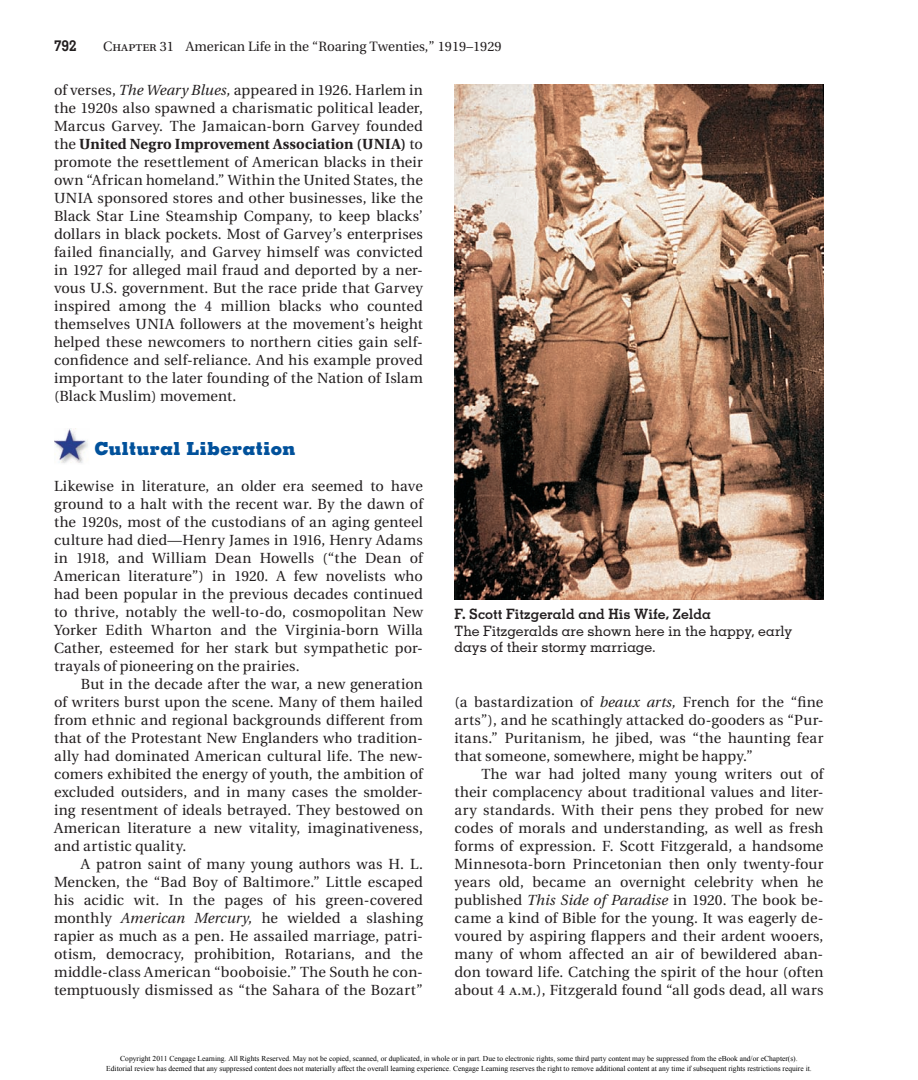
<style>
.page{position:relative;width:918px;height:1080px;background:#fff}
.page>*{position:absolute;margin:0;border:0;box-sizing:border-box;transform-origin:0 0}
.t1{font:800 18px "Memphis LT Std";letter-spacing:.01em;color:#01519b}
.t2{font:700 15px "Memphis LT Std";color:#231f20}
.t3{font:14.7px/18px "Utopia";letter-spacing:.01em;color:#231f20;text-align:justify}
.t4{font:500 14.25px/16.5px "Memphis LT Std";letter-spacing:-.01em;color:#231f20}
.t5{font:700 14.25px "Memphis LT Std";color:#231f20}
.t6{font:13.5px "Utopia";color:#231f20}
.t7{font:7.5px/9.8px "Times New Roman";color:#000;text-align:center}
.s1{font-family:"Utopia Regular SC"}
.s2{font-style:italic}
.s3{font-weight:700}
</style>
<div class="page">
<img style="left:54px;top:429px;width:34px;height:34px">
<img style="left:454px;top:84px;width:370px;height:515px">
<p class="t2" style="left:54px;top:40px;width:24px">792</p>
<p class="t6" style="left:103px;top:41px;width:400px"><span class="s1">Chapter</span> 31 American Life in the “Roaring Twenties,” 1919–1929</p>
<p class="t3" style="left:54px;top:83px;width:371px">of verses, <span class="s2">The Weary Blues,</span> appeared in 1926. Harlem in the 1920s also spawned a charismatic political leader, Marcus Garvey. The Jamaican-born Garvey founded the <span class="s3">United Negro Improvement Association (UNIA)</span> to promote the resettlement of American blacks in their own “African homeland.” Within the United States, the UNIA sponsored stores and other businesses, like the Black Star Line Steamship Company, to keep blacks’ dollars in black pockets. Most of Garvey’s enterprises failed financially, and Garvey himself was convicted in 1927 for alleged mail fraud and deported by a ner&shy;vous U.S. government. But the race pride that Garvey inspired among the 4 million blacks who counted themselves UNIA followers at the movement’s height helped these newcomers to northern cities gain self&shy;confidence and self-reliance. And his example proved important to the later founding of the Nation of Islam (Black Muslim) movement.</p>
<p class="t1" style="left:94px;top:442px;width:203px">Cultural Liberation</p>
<p class="t3" style="left:54px;top:479px;width:371px">Likewise in literature, an older era seemed to have ground to a halt with the recent war. By the dawn of the 1920s, most of the custodians of an aging genteel culture had died—Henry James in 1916, Henry Adams in 1918, and William Dean Howells (“the Dean of American literature”) in 1920. A few novelists who had been popular in the previous decades continued to thrive, notably the well-to-do, cosmopolitan New Yorker Edith Wharton and the Virginia-born Willa Cather, esteemed for her stark but sympathetic por&shy;trayals of pioneering on the prairies.</p>
<p class="t3" style="left:54px;top:677px;width:371px;text-indent:27px">But in the decade after the war, a new generation of writers burst upon the scene. Many of them hailed from ethnic and regional backgrounds different from that of the Protestant New Eng landers who tradition&shy;ally had dominated American cultural life. The new&shy;comers exhibited the energy of youth, the ambition of excluded outsiders, and in many cases the smolder&shy;ing resentment of ideals betrayed. They bestowed on American literature a new vitality, imaginativeness, and artistic quality.</p>
<p class="t3" style="left:54px;top:857px;width:371px;text-indent:27px">A patron saint of many young authors was H. L.<br>Mencken, the “Bad Boy of Baltimore.” Little escaped his acidic wit. In the pages of his green-covered monthly <span class="s2">American Mercury,</span> he wielded a slashing rapier as much as a pen. He assailed marriage, patri&shy;otism, democ racy, prohibition, Rotarians, and the middle-class American “booboisie.” The South he con&shy;temptuously dismissed as “the Sahara of the Bozart”</p>
<p class="t5" style="left:454px;top:609px;width:258px">F. Scott Fitzgerald and His Wife, Zelda</p>
<p class="t4" style="left:454px;top:624px;width:340px">The Fitzgeralds are shown here in the happy, early days of their stormy marriage.</p>
<p class="t3" style="left:454px;top:695px;width:370px">(a bastardization of <span class="s2">beaux arts,</span> French for the “fine arts”), and he scathingly attacked do-gooders as “Pur&shy;itans.” Puritanism, he jibed, was “the haunting fear that someone, somewhere, might be happy.”</p>
<p class="t3" style="left:454px;top:767px;width:371px;text-indent:27px">The war had jolted many young writers out of their complacency about traditional values and liter&shy;ary standards. With their pens they probed for new codes of morals and understanding, as well as fresh forms of expression. F. Scott Fitzgerald, a handsome Minnesota-born Princetonian then only twenty-four years old, became an overnight celebrity when he published <span class="s2">This Side of Paradise</span> in 1920. The book be&shy;came a kind of Bible for the young. It was eagerly de&shy;voured by aspiring flappers and their ardent wooers, many of whom affected an air of bewildered aban&shy;don toward life. Catching the spirit of the hour (often about 4 <span class="s1">a.m.</span>), Fitzgerald found “all gods dead, all wars</p>
<p class="t7" style="left:106px;top:1054px;width:707px">Copyright 2011 Cengage Learning. All Rights Reserved. May not be copied, scanned, or duplicated, in whole or in part. Due to electronic rights, some third party content may be suppressed from the eBook and/or eChapter(s).<br>Editorial review has deemed that any suppressed content does not materially affect the overall learning experience. Cengage Learning reserves the right to remove additional content at any time if subsequent rights restrictions require it.</p>
</div>
